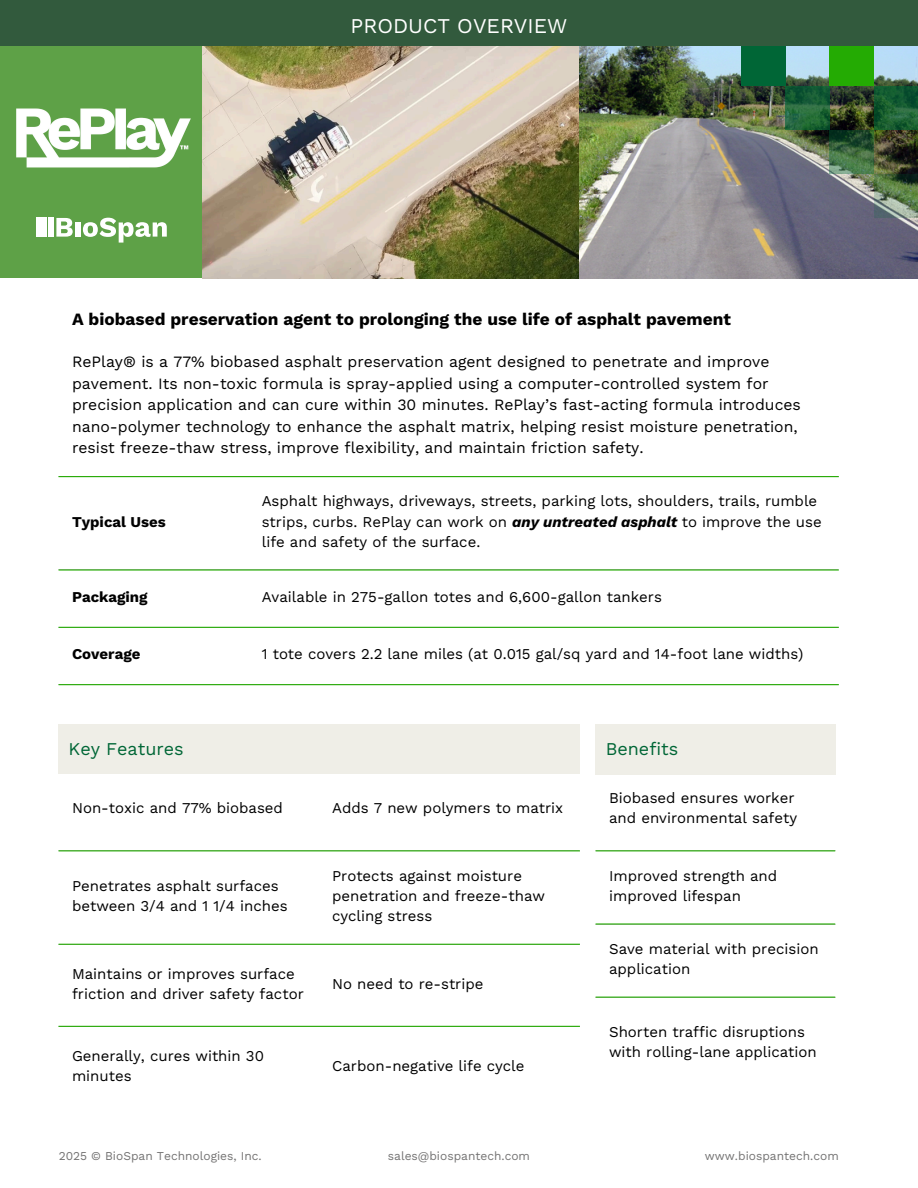
<style>
.page{position:relative;width:918px;height:1188px;background:#fff}
.page>*{position:absolute;margin:0;border:0;box-sizing:border-box;transform-origin:0 0}
.t1{font:21px "Work Sans";color:#fff}
.t2{font:18px "Work Sans";color:#006636}
.t3{font:700 17.25px "Work Sans";color:#000}
.t4{font:15.75px/21.3px "Work Sans";color:#000}
.t5{font:15px/20.2px "Work Sans";color:#000}
.t6{font:700 15px "Work Sans";color:#000}
.t7{font:12px "Work Sans";color:#747373}
.s1{font-weight:700;font-style:italic}
</style>
<div class="page">
<div style="left:0;top:42px;width:202px;height:236px;background:#5ea147"></div>
<svg style="left:56px;top:218px;width:17px;height:19px"></svg>
<div style="left:75px;top:222px;width:5px;height:15px;background:#fff"></div>
<svg style="left:83px;top:218px;width:84px;height:25px"></svg>
<hr style="left:49px;top:218px;width:4px;height:19px;background:#fff">
<hr style="left:44px;top:218px;width:3px;height:19px;background:#fff">
<svg style="left:37px;top:218px;width:5px;height:19px"></svg>
<img style="left:578px;top:46px;width:340px;height:232px">
<img style="left:203px;top:46px;width:375px;height:232px">
<hr style="left:59px;top:476px;width:780px;height:1px;background:#24ab03">
<hr style="left:59px;top:569px;width:780px;height:2px;background:#24ab03">
<hr style="left:59px;top:627px;width:780px;height:1px;background:#24ab03">
<hr style="left:59px;top:684px;width:780px;height:1px;background:#24ab03">
<hr style="left:59px;top:850px;width:521px;height:1px;background:#24ab03">
<hr style="left:59px;top:944px;width:521px;height:1px;background:#24ab03">
<hr style="left:59px;top:1026px;width:521px;height:1px;background:#24ab03">
<hr style="left:596px;top:850px;width:239px;height:1px;background:#24ab03">
<hr style="left:596px;top:923px;width:239px;height:2px;background:#24ab03">
<hr style="left:596px;top:997px;width:239px;height:1px;background:#24ab03">
<div style="left:59px;top:724px;width:521px;height:50px;background:#efeee7"></div>
<div style="left:596px;top:725px;width:240px;height:49px;background:#efeee7"></div>
<div style="left:742px;top:42px;width:44px;height:44px;background:#006636"></div>
<svg style="left:786px;top:86px;width:44px;height:44px;background:#1c6137"></svg>
<svg style="left:830px;top:130px;width:44px;height:44px;background:#39653f"></svg>
<svg style="left:874px;top:174px;width:44px;height:44px;background:#657f5f"></svg>
<svg style="left:874px;top:86px;width:44px;height:44px;background:#175c31"></svg>
<div style="left:830px;top:42px;width:44px;height:44px;background:#24ab03"></div>
<div style="left:0;top:0;width:918px;height:46px;background:#325a3d"></div>
<img style="left:16px;top:92px;width:204px;height:92px">
<p class="t1" style="left:351px;top:13px;width:218px">PRODUCT OVERVIEW</p>
<p class="t3" style="left:72px;top:309px;width:660px">A biobased preservation agent to prolonging the use life of asphalt pavement</p>
<p class="t4" style="left:72px;top:351px;width:730px">RePlay® is a 77% biobased asphalt preservation agent designed to penetrate and improve pavement. Its non-toxic formula is spray-applied using a computer-controlled system for precision application and can cure within 30 minutes. RePlay’s fast-acting formula introduces nano-polymer technology to enhance the asphalt matrix, helping resist moisture penetration, resist freeze-thaw stress, improve flexibility, and maintain friction safety.</p>
<p class="t6" style="left:72px;top:513px;width:95px">Typical Uses</p>
<p class="t5" style="left:262px;top:491px;width:561px">Asphalt highways, driveways, streets, parking lots, shoulders, trails, rumble strips, curbs. RePlay can work on <span class="s1">any untreated asphalt</span> to improve the use life and safety of the surface.</p>
<p class="t6" style="left:72px;top:588px;width:77px">Packaging</p>
<p class="t5" style="left:262px;top:587px;width:402px">Available in 275-gallon totes and 6,600-gallon tankers</p>
<p class="t6" style="left:72px;top:645px;width:70px">Coverage</p>
<p class="t5" style="left:262px;top:644px;width:543px">1 tote covers 2.2 lane miles (at 0.015 gal/sq yard and 14-foot lane widths)</p>
<p class="t2" style="left:69px;top:738px;width:117px">Key Features</p>
<p class="t2" style="left:606px;top:738px;width:74px">Benefits</p>
<p class="t5" style="left:72px;top:798px;width:212px">Non-toxic and 77% biobased</p>
<p class="t5" style="left:332px;top:798px;width:233px">Adds 7 new polymers to matrix</p>
<p class="t5" style="left:72px;top:876px;width:217px">Penetrates asphalt surfaces between 3/4 and 1 1/4 inches</p>
<p class="t5" style="left:332px;top:865px;width:215px">Protects against moisture penetration and freeze-thaw cycling stress</p>
<p class="t5" style="left:72px;top:963px;width:233px">Maintains or improves surface friction and driver safety factor</p>
<p class="t5" style="left:332px;top:973px;width:153px">No need to re-stripe</p>
<p class="t5" style="left:72px;top:1045px;width:194px">Generally, cures within 30 minutes</p>
<p class="t5" style="left:332px;top:1056px;width:194px">Carbon-negative life cycle</p>
<p class="t5" style="left:609px;top:788px;width:190px">Biobased ensures worker and environmental safety</p>
<p class="t5" style="left:609px;top:865px;width:170px">Improved strength and improved lifespan</p>
<p class="t5" style="left:609px;top:939px;width:211px">Save material with precision application</p>
<p class="t5" style="left:609px;top:1022px;width:209px">Shorten traffic disruptions with rolling-lane application</p>
<p class="t7" style="left:59px;top:1149px;width:205px">2025 © BioSpan Technologies, Inc.</p>
<p class="t7" style="left:388px;top:1149px;width:144px">sales@biospantech.com</p>
<p class="t7" style="left:705px;top:1149px;width:135px">www.biospantech.com</p>
</div>
